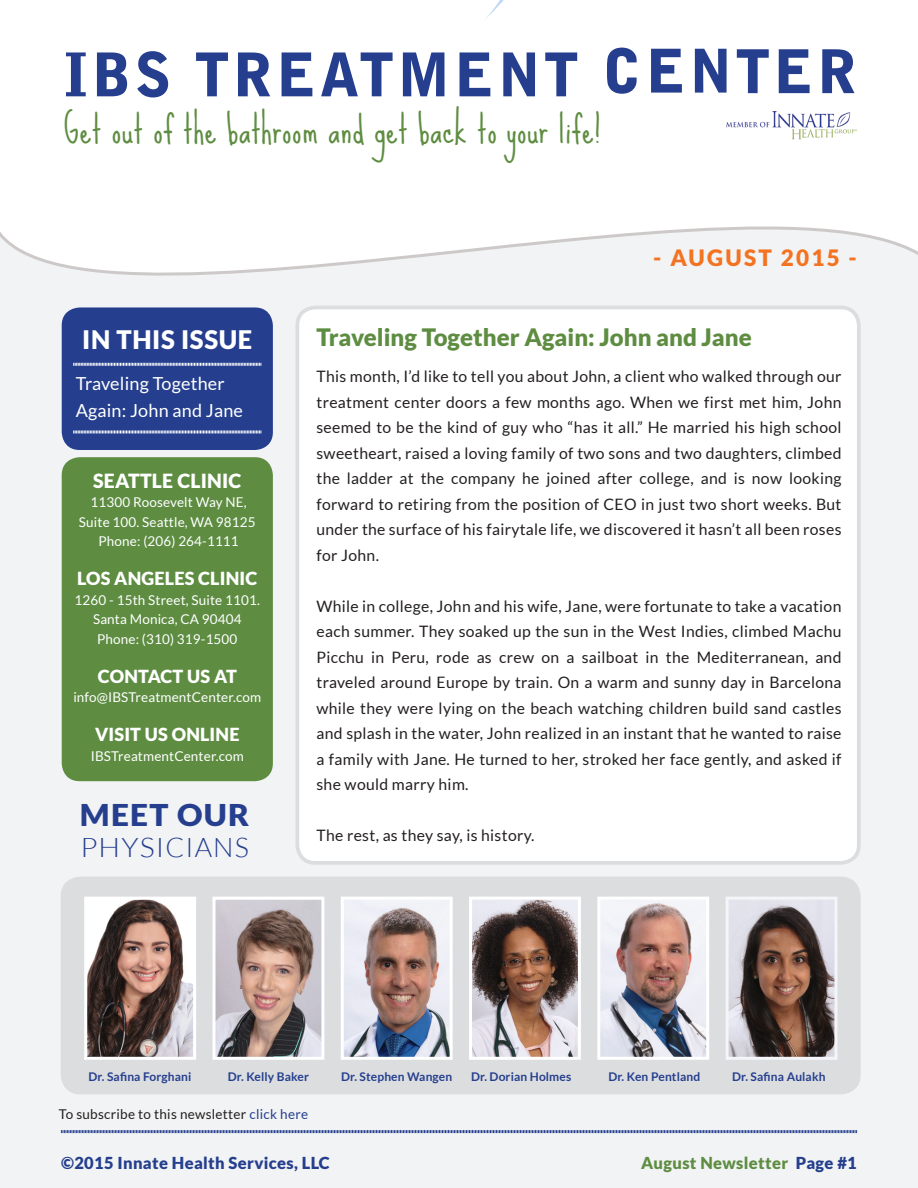
<style>
.page{position:relative;width:918px;height:1188px;background:#fff}
.page>*{position:absolute;margin:0;border:0;box-sizing:border-box;transform-origin:0 0}
.t1{font:900 60px "Bell Gothic BT";letter-spacing:.06em;color:#253f8e}
.t2{font:33px "Sue Ellen Francisco";letter-spacing:.02em;color:#5e8d42}
.t3{font:900 30px "Lato";letter-spacing:.04em;color:#253f8e;scale:1.06 1}
.t4{font:300 27px "Lato";letter-spacing:.04em;color:#253f8e;scale:1.06 1}
.t5{font:900 25.5px "Lato";letter-spacing:.025em;color:#fff}
.t6{font:900 24px "Lato";color:#5e8d42}
.t7{font:900 22.5px "Lato";letter-spacing:.1em;color:#f47321}
.t8{font:900 19.5px "Lato";letter-spacing:.01em;color:#fff}
.t9{font:900 18px "Lato";letter-spacing:.01em;color:#fff}
.t10{font:18px/27px "Lato";letter-spacing:.01em;color:#fff}
.t11{font:900 16.5px "Lato";letter-spacing:.02em;color:#253f8e}
.t12{font:900 16.5px "Lato";letter-spacing:.02em;color:#5e8d42}
.t13{font:15.75px/25.5px "Lato";letter-spacing:.02em;color:#231f20;text-align:justify}
.t14{font:13.5px/19.5px "Lato";letter-spacing:.01em;color:#fff;text-align:center}
.t15{font:13.5px "Lato";letter-spacing:.02em;color:#231f20}
.t16{font:700 12px "Lato";letter-spacing:.01em;color:#253f8e}
.s1{color:#253f8e}
</style>
<div class="page">
<svg style="left:0;top:111px;width:918px;height:516px"></svg>
<div style="left:0;top:627px;width:918px;height:561px;background:#f2f3f4"></div>
<svg style="left:61px;top:1130px;width:796px;height:4px"></svg>
<svg style="left:486px;top:0;width:18px;height:18px"></svg>
<div style="left:63px;top:878px;width:796px;height:215px;background:#dcdddf;border-radius:18px"></div>
<div style="left:61px;top:877px;width:800px;height:217px;border:4px solid #dcdddf;border-radius:18px"></div>
<img style="left:217px;top:901px;width:103px;height:155px">
<div style="left:213px;top:897px;width:111px;height:163px;border:3px solid #fff"></div>
<img style="left:601px;top:901px;width:104px;height:155px">
<div style="left:597px;top:897px;width:112px;height:163px;border:3px solid #fff"></div>
<img style="left:345px;top:901px;width:104px;height:155px">
<div style="left:341px;top:897px;width:112px;height:163px;border:3px solid #fff"></div>
<img style="left:473px;top:901px;width:104px;height:155px">
<div style="left:469px;top:897px;width:112px;height:163px;border:3px solid #fff"></div>
<img style="left:730px;top:901px;width:103px;height:155px">
<div style="left:726px;top:897px;width:111px;height:163px;border:3px solid #f4f5f9"></div>
<div style="left:62px;top:457px;width:211px;height:324px;background:#5e8d42;border-radius:18px"></div>
<img style="left:726px;top:112px;width:130px;height:35px">
<div style="left:62px;top:307px;width:211px;height:143px;background:#253f8e;border-radius:18px"></div>
<svg style="left:73px;top:363px;width:189px;height:3px"></svg>
<svg style="left:73px;top:430px;width:189px;height:3px"></svg>
<div style="left:297px;top:307px;width:562px;height:556px;background:#fff;border-radius:18px"></div>
<div style="left:295px;top:306px;width:566px;height:559px;border:4px solid #dcdddf;border-radius:18px"></div>
<img style="left:88px;top:901px;width:104px;height:155px">
<div style="left:84px;top:897px;width:112px;height:163px;border:3px solid #fff"></div>
<p class="t1" style="left:64px;top:37px;width:794px">IBS TREATMENT CENTER</p>
<p class="t2" style="left:64px;top:113px;width:538px">Get out of the bathroom and get back to your life!</p>
<p class="t7" style="left:653px;top:245px;width:205px">- AUGUST 2015 -</p>
<p class="t5" style="left:82px;top:325px;width:172px">IN THIS ISSUE</p>
<p class="t10" style="left:76px;top:370px;width:169px">Traveling Together<br>Again: John and Jane</p>
<p class="t8" style="left:93px;top:469px;width:150px">SEATTLE CLINIC</p>
<p class="t14" style="left:91px;top:493px;width:158px">11300 Roosevelt Way NE,</p>
<p class="t14" style="left:79px;top:512px;width:178px">Suite 100. Seattle, WA 98125<br>Phone: (206) 264-1111</p>
<p class="t9" style="left:77px;top:568px;width:182px">LOS ANGELES CLINIC</p>
<p class="t14" style="left:75px;top:590px;width:187px">1260 - 15th Street, Suite 1101.<br>Santa Monica, CA 90404</p>
<p class="t14" style="left:97px;top:629px;width:142px">Phone: (310) 319-1500</p>
<p class="t9" style="left:98px;top:666px;width:141px">CONTACT US AT</p>
<p class="t14" style="left:73px;top:688px;width:189px">info@IBSTreatmentCenter.com</p>
<p class="t9" style="left:95px;top:724px;width:146px">VISIT US ONLINE</p>
<p class="t14" style="left:91px;top:746px;width:155px">IBSTreatmentCenter.com</p>
<p class="t3" style="left:80px;top:797px;width:161px">MEET OUR</p>
<p class="t4" style="left:81px;top:833px;width:160px">PHYSICIANS</p>
<p class="t6" style="left:316px;top:323px;width:437px">Traveling Together Again: John and Jane</p>
<p class="t13" style="left:316px;top:364px;width:527px">This month, I’d like to tell you about John, a client who walked through our treatment center doors a few months ago. When we first met him, John seemed to be the kind of guy who “has it all.” He married his high school sweetheart, raised a loving family of two sons and two daughters, climbed the ladder at the company he joined after college, and is now looking forward to retiring from the position of CEO in just two short weeks. But under the surface of his fairytale life, we discovered it hasn’t all been roses for John.</p>
<p class="t13" style="left:316px;top:593px;width:527px">While in college, John and his wife, Jane, were fortunate to take a vacation each summer. They soaked up the sun in the West Indies, climbed Machu Picchu in Peru, rode as crew on a sailboat in the Mediterranean, and traveled around Europe by train. On a warm and sunny day in Barcelona while they were lying on the beach watching children build sand castles and splash in the water, John realized in an instant that he wanted to raise a family with Jane. He turned to her, stroked her face gently, and asked if she would marry him.</p>
<p class="t13" style="left:316px;top:823px;width:219px">The rest, as they say, is history.</p>
<p class="t16" style="left:89px;top:1070px;width:104px">Dr. Safina Forghani</p>
<p class="t16" style="left:228px;top:1070px;width:83px">Dr. Kelly Baker</p>
<p class="t16" style="left:341px;top:1069px;width:113px">Dr. Stephen Wangen</p>
<p class="t16" style="left:471px;top:1069px;width:102px">Dr. Dorian Holmes</p>
<p class="t16" style="left:608px;top:1069px;width:93px">Dr. Ken Pentland</p>
<p class="t16" style="left:732px;top:1069px;width:95px">Dr. Safina Aulakh</p>
<p class="t15" style="left:59px;top:1107px;width:251px">To subscribe to this newsletter <span class="s1">click here</span></p>
<p class="t11" style="left:61px;top:1154px;width:270px">©2015 Innate Health Services, LLC</p>
<p class="t12" style="left:641px;top:1154px;width:149px">August Newsletter</p>
<p class="t11" style="left:796px;top:1154px;width:62px">Page #1</p>
</div>
